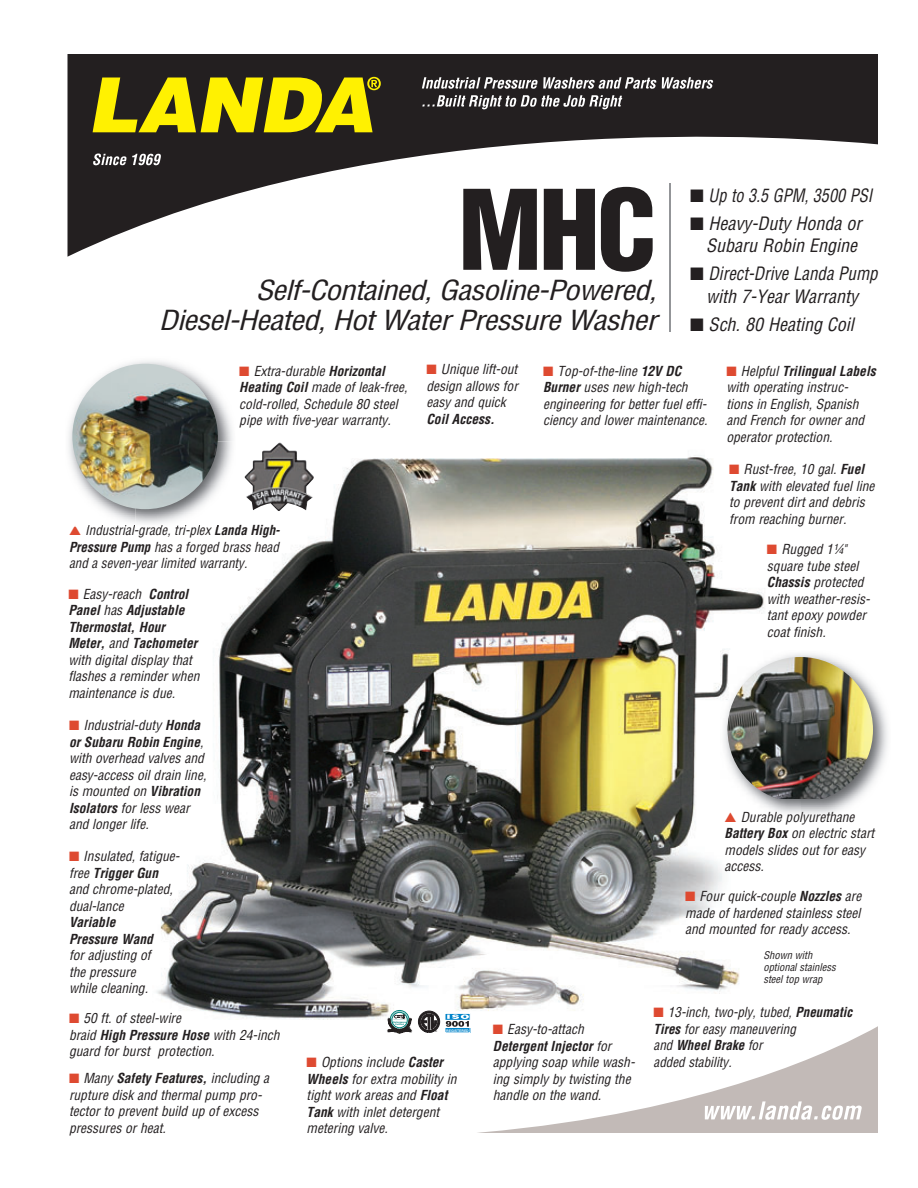
<style>
.page{position:relative;width:918px;height:1188px;background:#fff}
.page>*{position:absolute;margin:0;border:0;box-sizing:border-box;transform-origin:0 0}
.t1{font:900 condensed 108px "Helvetica";color:#231f20}
.t2{font:italic condensed 27px "Helvetica";letter-spacing:-.025em;color:#231f20;scale:1.15 1}
.t3{font:italic condensed 18px/22.5px "Helvetica";color:#231f20;text-align:right}
.t4{font:italic condensed 18px/22.5px "Helvetica";color:#231f20;text-align:center;scale:.94 1}
.t5{font:italic condensed 18px "Helvetica";color:#231f20;scale:.9 1}
.t6{font:italic condensed 13.5px/16.5px "Helvetica";color:#231f20}
.t7{font:italic 700 condensed 13.5px/16.5px "Helvetica";color:#231f20}
.t8{font:italic condensed 10.5px/12px "Helvetica";color:#231f20}
.t9{font:700 3.45px "Helvetica";color:#fff}
.t10{font:2.55px "Helvetica";color:#231f20}
.t11{font:700 2.25px/2.5px "Helvetica";color:#00817a;text-align:center}
.s1{color:#de4a31}
.s2{font-weight:700}
</style>
<div class="page">
<svg style="left:68px;top:54px;width:810px;height:203px"></svg>
<svg style="left:422px;top:77px;width:291px;height:12px"></svg>
<svg style="left:422px;top:95px;width:200px;height:14px"></svg>
<svg style="left:93px;top:154px;width:68px;height:11px"></svg>
<svg style="left:477px;top:1026px;width:401px;height:107px"></svg>
<svg style="left:93px;top:77px;width:288px;height:55px;background:#a79d0d"></svg>
<img style="left:156px;top:442px;width:645px;height:595px">
<svg style="left:418px;top:1011px;width:52px;height:22px"></svg>
<div style="left:392px;top:1012px;width:15px;height:16px;border:1px solid #00817a;border-radius:50%"></div>
<div style="left:390px;top:1010px;width:19px;height:20px;border:1px solid #00817a;border-radius:50%"></div>
<svg style="left:388px;top:1015px;width:23px;height:19px"></svg>
<hr style="left:669px;top:183px;width:2px;height:149px;background:#939598">
<img style="left:245px;top:443px;width:69px;height:69px">
<img style="left:721px;top:650px;width:167px;height:169px">
<img style="left:728px;top:657px;width:145px;height:142px">
<img style="left:68px;top:361px;width:165px;height:162px">
<img style="left:135px;top:442px;width:100px;height:85px">
<img style="left:88px;top:525px;width:47px;height:2px">
<img style="left:135px;top:525px;width:77px;height:2px">
<img style="left:215px;top:525px;width:20px;height:2px">
<img style="left:72px;top:364px;width:146px;height:145px;border-radius:50%">
<h1 class="t1" style="left:458px;top:163px;width:200px">MHC</h1>
<h2 class="t2" style="left:159px;top:303px;width:434px">Diesel-Heated, Hot Water Pressure Washer</h2>
<h2 class="t2" style="left:256px;top:273px;width:350px">Self-Contained, Gasoline-Powered,</h2>
<h3 class="t5" style="left:690px;top:184px;width:204px">■ Up to 3.5 GPM, 3500 PSI</h3>
<h3 class="t3" style="left:690px;top:212px;width:173px">■ Heavy-Duty Honda or<br>Subaru Robin Engine</h3>
<h3 class="t4" style="left:690px;top:262px;width:201px">■ Direct-Drive Landa Pump with 7-Year Warranty</h3>
<h3 class="t3" style="left:690px;top:313px;width:165px">■ Sch. 80 Heating Coil</h3>
<p class="t6" style="left:239px;top:363px;width:170px"><span class="s1">■</span> Extra-durable <span class="s2">Horizontal<br>Heating Coil</span> made of leak-free, cold-rolled, Schedule 80 steel pipe with five-year warranty.</p>
<p class="t6" style="left:426px;top:361px;width:93px;text-align:justify"><span class="s1">■</span> Unique lift-out design allows for easy and quick</p>
<p class="t7" style="left:426px;top:411px;width:70px">Coil Access.</p>
<p class="t6" style="left:69px;top:522px;width:213px;text-align:justify"><span class="s1">▲</span> Industrial-grade, tri-plex <span class="s2">Landa High-Pressure Pump</span> has a forged brass head and a seven-year limited warranty.</p>
<p class="t6" style="left:68px;top:585px;width:133px"><span class="s1">■</span> Easy-reach <span class="s2">Control<br>Panel</span> has <span class="s2">Adjustable<br>Thermostat, Hour<br>Meter,</span> and <span class="s2">Tachometer </span>with digital display that flashes a reminder when maintenance is due.</p>
<p class="t6" style="left:69px;top:717px;width:139px"><span class="s1">■</span> Industrial-duty <span class="s2">Honda or Subaru Robin Engine</span>, with overhead valves and easy-access oil drain line, is mounted on <span class="s2">Vibration<br>Isolators</span> for less wear and longer life.</p>
<p class="t6" style="left:69px;top:848px;width:112px"><span class="s1">■</span> Insulated, fatigue&shy;free <span class="s2">Trigger Gun </span>and chrome-plated, dual-lance</p>
<p class="t7" style="left:69px;top:914px;width:85px">Variable<br>Pres sure Wand</p>
<p class="t6" style="left:69px;top:947px;width:83px">for adjusting of the pressure while cleaning.</p>
<p class="t6" style="left:543px;top:362px;width:166px"><span class="s1">■</span> Top-of-the-line <span class="s2">12V DC<br>Burner</span> uses new high-tech engineering for better fuel effi&shy;ciency and lower maintenance.</p>
<p class="t6" style="left:726px;top:362px;width:151px"><span class="s1">■</span> Helpful <span class="s2">Trilingual Labels </span>with operating instruc&shy;tions in English, Spanish and French for owner and operator protection.</p>
<p class="t6" style="left:729px;top:461px;width:147px"><span class="s1">■</span> Rust-free, 10 gal. <span class="s2">Fuel<br>Tank</span> with elevated fuel line to prevent dirt and debris from reaching burner.</p>
<p class="t6" style="left:767px;top:541px;width:105px"><span class="s1">■</span> Rugged 1¼" square tube steel<br><span class="s2">Chassis</span> protected with weather-resis&shy;tant epoxy powder coat finish.</p>
<p class="t6" style="left:725px;top:809px;width:151px"><span class="s1">▲</span> Durable polyur ethane<br><span class="s2">Battery Box</span> on electric start models slides out for easy access.</p>
<p class="t6" style="left:685px;top:888px;width:178px;text-align:justify"><span class="s1">■</span> Four quick-couple <span class="s2">Nozzles</span> are made of hardened stainless steel and mounted for ready access.</p>
<p class="t8" style="left:763px;top:949px;width:74px">Shown with optional stainless steel top wrap</p>
<p class="t6" style="left:69px;top:1010px;width:212px"><span class="s1">■</span> 50 ft. of steel-wire<br>braid <span class="s2">High Pressure Hose</span> with 24-inch guard for burst protection.</p>
<p class="t6" style="left:69px;top:1070px;width:202px"><span class="s1">■</span> Many <span class="s2">Safety Features,</span> including a rupture disk and thermal pump pro&shy;tector to prevent build up of excess pressures or heat.</p>
<p class="t11" style="left:393px;top:1021px;width:15px">Performance<br>Certified</p>
<p class="t10" style="left:435px;top:1030px;width:3px">®</p>
<p class="t9" style="left:446px;top:1028px;width:24px">REGISTERED</p>
<p class="t6" style="left:307px;top:1054px;width:151px"><span class="s1">■</span> Options include <span class="s2">Caster<br>Wheels</span> for extra mobility in tight work areas and <span class="s2">Float<br>Tank</span> with inlet detergent metering valve.</p>
<p class="t6" style="left:493px;top:1021px;width:144px"><span class="s1">■</span> Easy-to-attach<br><span class="s2">Detergent Injector</span> for applying soap while wash&shy;ing simply by twisting the handle on the wand.</p>
<p class="t6" style="left:654px;top:1004px;width:200px"><span class="s1">■</span> 13-inch, two-ply, tubed, <span class="s2">Pneumatic<br>Tires</span> for easy maneuvering<br>and <span class="s2">Wheel Brake</span> for<br>added stability.</p>
</div>
